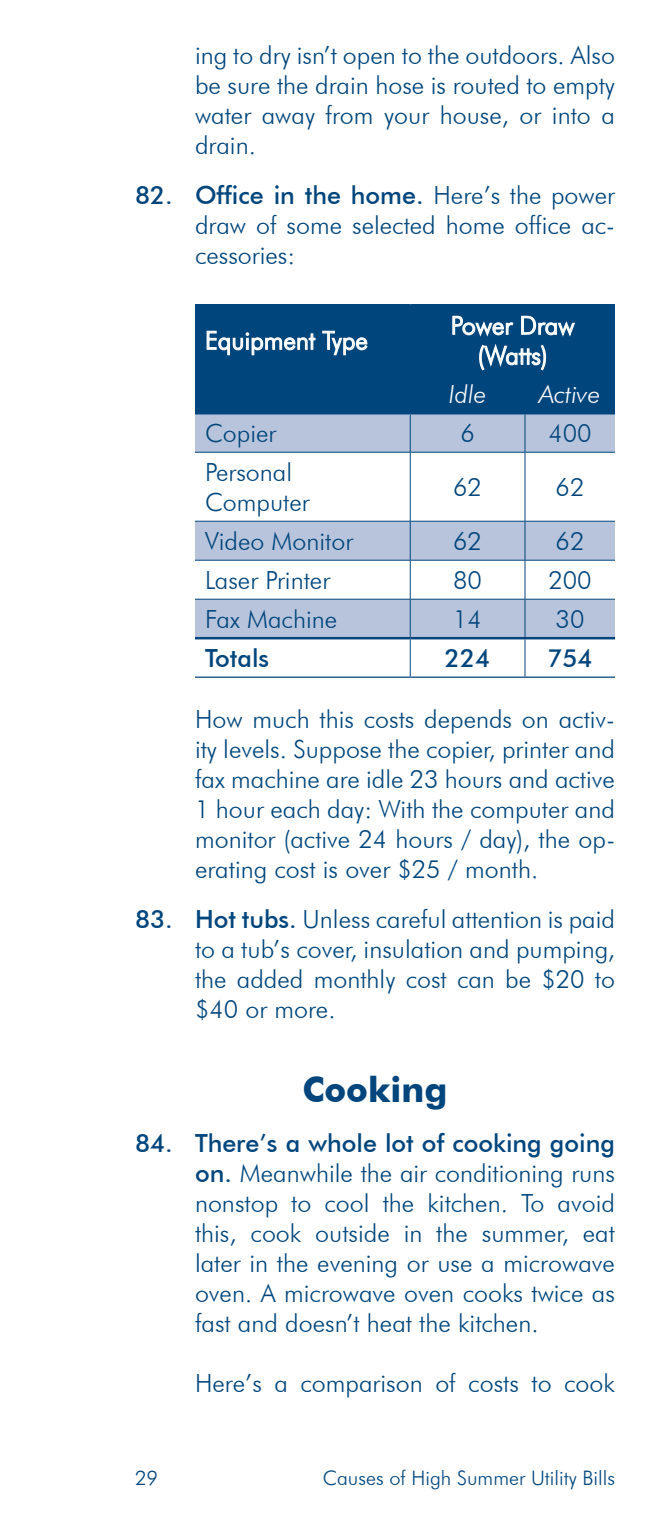
<style>
.page{position:relative;width:660px;height:1530px;background:#fff}
.page>*{position:absolute;margin:0;border:0;box-sizing:border-box;transform-origin:0 0}
.t1{font:700 35px "Futura BT";color:#00457c}
.t2{font:300 25px/30px "Futura BT";color:#00457c;text-align:justify}
.t3{font:300 25px/30px "Futura BT";color:#fff;text-align:center}
.t4{font:500 25px "Futura BT";color:#00457c}
.t5{font:italic 300 25px "Futura BT";color:#fff}
.t6{font:300 20px "Futura BT";color:#00457c}
.s1{font-weight:500}
</style>
<div class="page">
<div style="left:195px;top:306px;width:420px;height:106px;background:#00457c"></div>
<svg style="left:195px;top:414px;width:420px;height:223px;fill:#b8c4dc"></svg>
<hr style="left:195px;top:677px;width:215px;height:1px;background:#00457c">
<hr style="left:410px;top:677px;width:115px;height:1px;background:#00457c">
<hr style="left:525px;top:677px;width:90px;height:1px;background:#00457c">
<hr style="left:195px;top:304px;width:215px;height:2px;background:#00457c">
<hr style="left:195px;top:373px;width:215px;height:2px;background:#00457c">
<hr style="left:195px;top:412px;width:215px;height:2px;background:#00457c">
<hr style="left:409px;top:306px;width:3px;height:67px;background:#00457c">
<hr style="left:409px;top:375px;width:3px;height:37px;background:#00457c">
<hr style="left:410px;top:304px;width:115px;height:2px;background:#00457c">
<hr style="left:525px;top:304px;width:90px;height:2px;background:#00457c">
<hr style="left:524px;top:375px;width:2px;height:37px;background:#00457c">
<hr style="left:410px;top:373px;width:115px;height:2px;background:#00457c">
<hr style="left:525px;top:373px;width:90px;height:2px;background:#00457c">
<hr style="left:410px;top:412px;width:115px;height:2px;background:#00457c">
<hr style="left:525px;top:412px;width:90px;height:2px;background:#00457c">
<hr style="left:410px;top:414px;width:1px;height:38px;background:#00457c">
<hr style="left:525px;top:414px;width:1px;height:38px;background:#00457c">
<hr style="left:195px;top:452px;width:215px;height:1px;background:#00457c">
<hr style="left:410px;top:452px;width:115px;height:1px;background:#00457c">
<hr style="left:410px;top:453px;width:1px;height:68px;background:#00457c">
<hr style="left:525px;top:452px;width:90px;height:1px;background:#00457c">
<hr style="left:525px;top:453px;width:1px;height:68px;background:#00457c">
<hr style="left:195px;top:521px;width:215px;height:1px;background:#00457c">
<hr style="left:410px;top:521px;width:115px;height:1px;background:#00457c">
<hr style="left:410px;top:522px;width:1px;height:38px;background:#00457c">
<hr style="left:525px;top:521px;width:90px;height:1px;background:#00457c">
<hr style="left:525px;top:522px;width:1px;height:38px;background:#00457c">
<hr style="left:195px;top:560px;width:215px;height:1px;background:#00457c">
<hr style="left:410px;top:560px;width:115px;height:1px;background:#00457c">
<hr style="left:410px;top:561px;width:1px;height:38px;background:#00457c">
<hr style="left:525px;top:560px;width:90px;height:1px;background:#00457c">
<hr style="left:525px;top:561px;width:1px;height:38px;background:#00457c">
<hr style="left:195px;top:599px;width:215px;height:1px;background:#00457c">
<hr style="left:410px;top:599px;width:115px;height:1px;background:#00457c">
<hr style="left:410px;top:600px;width:1px;height:37px;background:#00457c">
<hr style="left:525px;top:599px;width:90px;height:1px;background:#00457c">
<hr style="left:525px;top:600px;width:1px;height:37px;background:#00457c">
<hr style="left:195px;top:637px;width:215px;height:2px;background:#00457c">
<hr style="left:410px;top:637px;width:115px;height:2px;background:#00457c">
<hr style="left:525px;top:637px;width:90px;height:2px;background:#00457c">
<hr style="left:410px;top:639px;width:1px;height:38px;background:#00457c">
<hr style="left:525px;top:639px;width:1px;height:38px;background:#00457c">
<svg style="left:206px;top:330px;width:110px;height:26px;background:#42759e"></svg>
<svg style="left:322px;top:330px;width:46px;height:26px"></svg>
<svg style="left:452px;top:315px;width:124px;height:56px;background:#306894"></svg>
<p class="t2" style="left:195px;top:40px;width:422px">ing to dry isn’t open to the outdoors. Also be sure the drain hose is routed to empty water away from your house, or into a drain.</p>
<p class="t2" style="left:195px;top:180px;width:421px;text-indent:-60px"><span class="s1">82. Office in the home.</span> Here’s the power draw of some selected home office ac&shy;cessories:</p>
<p class="t3" style="left:205px;top:325px;width:164px">Equipment Type</p>
<p class="t3" style="left:451px;top:310px;width:125px">Power Draw (Watts)</p>
<p class="t5" style="left:449px;top:379px;width:39px">Idle</p>
<p class="t5" style="left:539px;top:379px;width:63px">Active</p>
<p class="t2" style="left:205px;top:418px;width:73px">Copier</p>
<p class="t2" style="left:460px;top:418px;width:16px">6</p>
<p class="t2" style="left:548px;top:418px;width:45px">400</p>
<p class="t2" style="left:205px;top:457px;width:106px">Personal<br>Computer</p>
<p class="t2" style="left:453px;top:472px;width:30px">62</p>
<p class="t2" style="left:556px;top:472px;width:30px">62</p>
<p class="t2" style="left:205px;top:526px;width:150px">Video Monitor</p>
<p class="t2" style="left:453px;top:526px;width:30px">62</p>
<p class="t2" style="left:556px;top:526px;width:30px">62</p>
<p class="t2" style="left:205px;top:565px;width:127px">Laser Printer</p>
<p class="t2" style="left:453px;top:565px;width:30px">80</p>
<p class="t2" style="left:548px;top:565px;width:45px">200</p>
<p class="t2" style="left:205px;top:604px;width:134px">Fax Machine</p>
<p class="t2" style="left:453px;top:604px;width:30px">14</p>
<p class="t2" style="left:556px;top:604px;width:30px">30</p>
<p class="t4" style="left:205px;top:643px;width:66px">Totals</p>
<p class="t4" style="left:445px;top:643px;width:47px">224</p>
<p class="t4" style="left:547px;top:643px;width:47px">754</p>
<p class="t2" style="left:195px;top:704px;width:422px">How much this costs depends on activ&shy;ity levels. Suppose the copier, printer and fax machine are idle 23 hours and active 1 hour each day: With the computer and monitor (active 24 hours / day), the op&shy;erating cost is over $25 / month.</p>
<p class="t2" style="left:195px;top:904px;width:422px;text-indent:-60px"><span class="s1">83. Hot tubs.</span> Unless careful attention is paid to a tub’s cover, insulation and pumping, the added monthly cost can be $20 to $40 or more.</p>
<h1 class="t1" style="left:303px;top:1068px;width:146px">Cooking</h1>
<p class="t2" style="left:195px;top:1128px;width:422px;text-indent:-60px"><span class="s1">84. There’s a whole lot of cooking going on.</span> Meanwhile the air conditioning runs nonstop to cool the kitchen. To avoid this, cook outside in the summer, eat later in the evening or use a microwave oven. A microwave oven cooks twice as fast and doesn’t heat the kitchen.</p>
<p class="t2" style="left:195px;top:1368px;width:421px">Here’s a comparison of costs to cook</p>
<p class="t6" style="left:135px;top:1466px;width:25px">29</p>
<p class="t6" style="left:323px;top:1466px;width:294px">Causes of High Summer Utility Bills</p>
</div>
